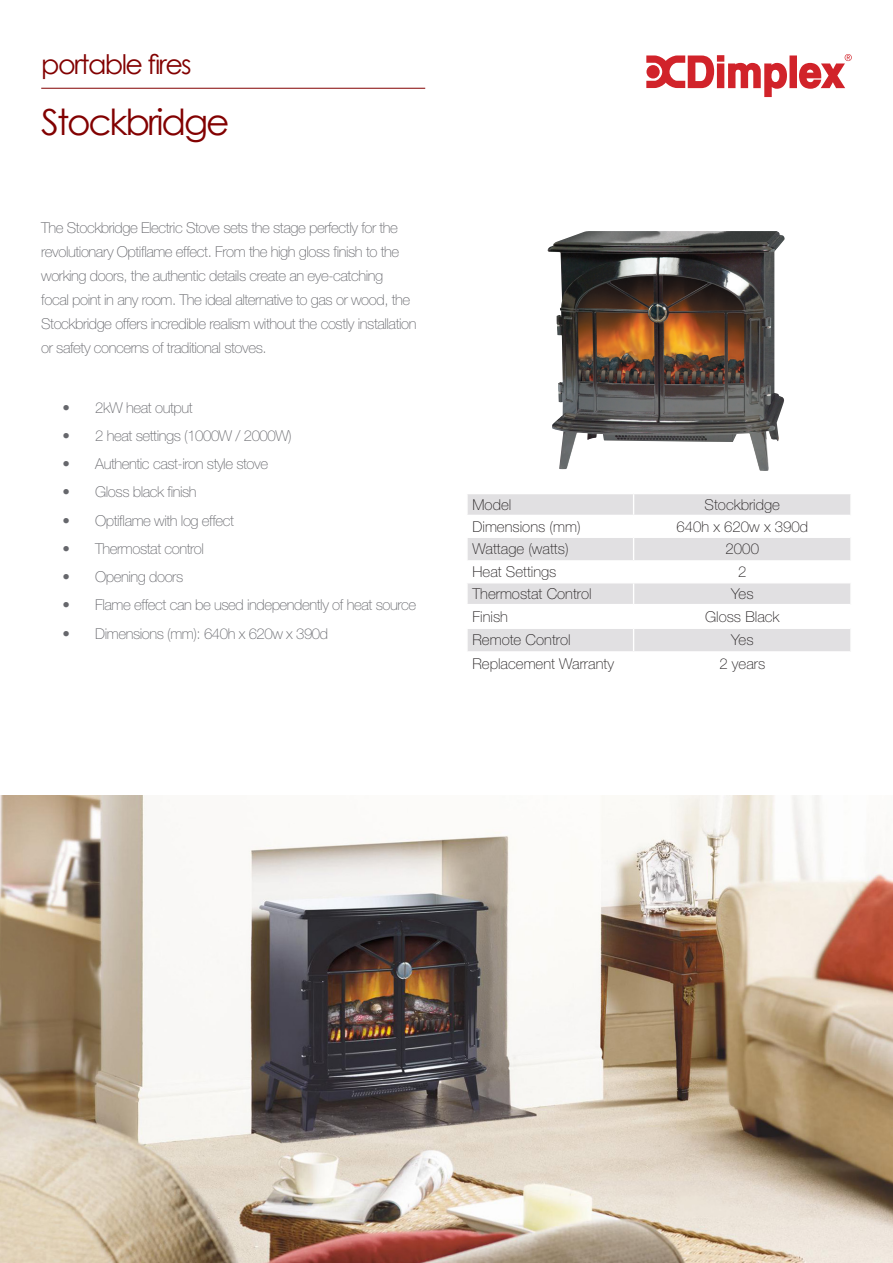
<style>
.page{position:relative;width:893px;height:1263px;background:#fff}
.page>*{position:absolute;margin:0;border:0;box-sizing:border-box;transform-origin:0 0}
.t1{font:36px "Century Gothic";letter-spacing:-.06em;color:#820101}
.t2{font:27px "Century Gothic";letter-spacing:-.06em;color:#820101}
.t3{font:100 15px/24px "Helvetica Neue LT Std";letter-spacing:-.03em;color:#66676c}
.t4{font:100 15px "Helvetica Neue LT Std";color:#231f20}
</style>
<div class="page">
<img style="left:0;top:795px;width:893px;height:468px">
<img style="left:547px;top:231px;width:238px;height:240px">
<hr style="left:41px;top:88px;width:384px;height:1px;background:#820101">
<div style="left:468px;top:494px;width:382px;height:21px;background:#e1e0e2"></div>
<svg style="left:468px;top:538px;width:382px;height:113px;fill:#e1e0e2"></svg>
<svg style="left:633px;top:494px;width:1px;height:157px"></svg>
<hr style="left:466px;top:515px;width:168px;height:1px;background:#fff">
<hr style="left:466px;top:537px;width:168px;height:1px;background:#fff">
<hr style="left:466px;top:560px;width:168px;height:2px;background:#fff">
<hr style="left:634px;top:560px;width:216px;height:2px;background:#fff">
<hr style="left:466px;top:582px;width:168px;height:1px;background:#fff">
<hr style="left:634px;top:582px;width:216px;height:1px;background:#fff">
<hr style="left:466px;top:604px;width:168px;height:1px;background:#fff">
<hr style="left:634px;top:604px;width:216px;height:1px;background:#fff">
<hr style="left:466px;top:628px;width:168px;height:1px;background:#fff">
<hr style="left:634px;top:628px;width:216px;height:1px;background:#fff">
<svg style="left:646px;top:54px;width:206px;height:43px"></svg>
<p class="t2" style="left:41px;top:46px;width:152px">portable fires</p>
<p class="t1" style="left:41px;top:97px;width:190px">Stockbridge</p>
<p class="t3" style="left:41px;top:215px;width:377px">The Stockbridge Electric Stove sets the stage perfectly for the revolutionary Optiflame effect. From the high gloss finish to the working doors, the authentic details create an eye-catching<br>focal point in any room. The ideal alternative to gas or wood, the Stockbridge offers incredible realism without the costly installation or safety concerns of traditional stoves.</p>
<p class="t3" style="left:63px;top:395px;width:132px">• 2kW heat output</p>
<p class="t3" style="left:63px;top:423px;width:231px">• 2 heat settings (1000W / 2000W)</p>
<p class="t3" style="left:63px;top:452px;width:207px">• Authentic cast-iron style stove</p>
<p class="t3" style="left:63px;top:480px;width:136px">• Gloss black finish</p>
<p class="t3" style="left:63px;top:508px;width:173px">• Optiflame with log effect</p>
<p class="t3" style="left:63px;top:536px;width:143px">• Thermostat control</p>
<p class="t3" style="left:63px;top:565px;width:122px">• Opening doors</p>
<p class="t3" style="left:63px;top:593px;width:355px">• Flame effect can be used independently of heat source</p>
<p class="t3" style="left:63px;top:621px;width:267px">• Dimensions (mm): 640h x 620w x 390d</p>
<p class="t4" style="left:472px;top:496px;width:40px">Model</p>
<p class="t4" style="left:705px;top:496px;width:77px">Stockbridge</p>
<p class="t4" style="left:472px;top:518px;width:110px">Dimensions (mm)</p>
<p class="t4" style="left:676px;top:518px;width:133px">640h x 620w x 390d</p>
<p class="t4" style="left:472px;top:540px;width:98px">Wattage (watts)</p>
<p class="t4" style="left:726px;top:540px;width:35px">2000</p>
<p class="t4" style="left:472px;top:563px;width:85px">Heat Settings</p>
<p class="t4" style="left:738px;top:563px;width:10px">2</p>
<p class="t4" style="left:472px;top:585px;width:121px">Thermostat Control</p>
<p class="t4" style="left:731px;top:585px;width:24px">Yes</p>
<p class="t4" style="left:472px;top:608px;width:37px">Finish</p>
<p class="t4" style="left:705px;top:608px;width:76px">Gloss Black</p>
<p class="t4" style="left:472px;top:631px;width:100px">Remote Control</p>
<p class="t4" style="left:731px;top:631px;width:24px">Yes</p>
<p class="t4" style="left:472px;top:655px;width:143px">Replacement Warranty</p>
<p class="t4" style="left:719px;top:655px;width:47px">2 years</p>
</div>
